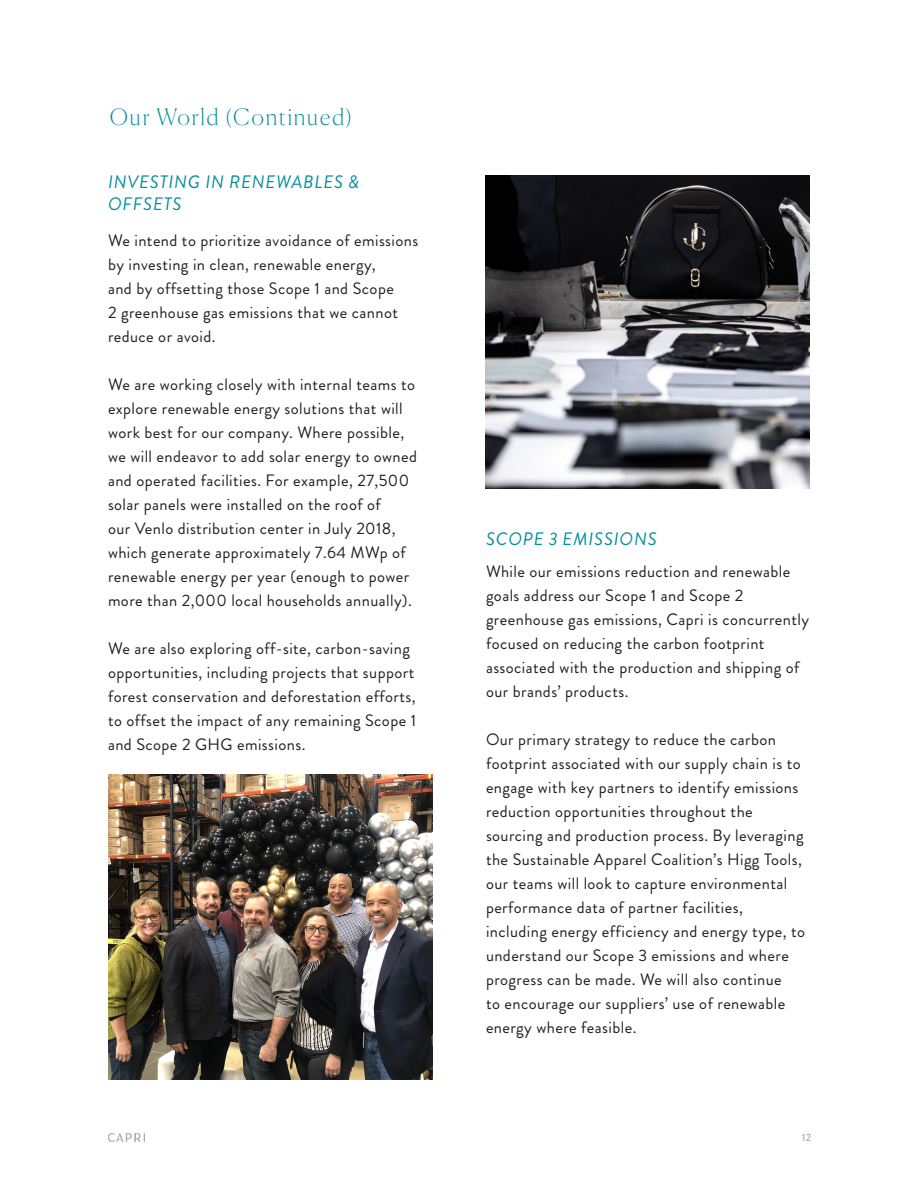
<style>
.page{position:relative;width:918px;height:1188px;background:#fff}
.page>*{position:absolute;margin:0;border:0;box-sizing:border-box;transform-origin:0 0}
.t1{font:100 22.5px "Canela";letter-spacing:.075em;color:#048d9c}
.t2{font:italic 18px/21.6px "Brandon Grotesque";letter-spacing:.045em;color:#048d9c}
.t3{font:16.5px/24px "Brandon Grotesque";letter-spacing:.025em;color:#231f20}
.t4{font:500 10.5px "Brandon Grotesque";color:#a8a9ad}
</style>
<div class="page">
<img style="left:108px;top:1134px;width:36px;height:8px">
<img style="left:108px;top:775px;width:324px;height:305px">
<img style="left:486px;top:176px;width:324px;height:313px">
<h1 class="t1" style="left:110px;top:99px;width:244px">Our World (Continued)</h1>
<p class="t2" style="left:108px;top:171px;width:253px">INVESTING IN RENEWABLES &amp;<br>OFFSETS</p>
<p class="t3" style="left:108px;top:228px;width:312px">We intend to prioritize avoidance of emissions by investing in clean, renewable energy,<br>and by offsetting those Scope 1 and Scope<br>2 greenhouse gas emissions that we cannot reduce or avoid.</p>
<p class="t3" style="left:108px;top:372px;width:311px">We are working closely with internal teams to explore renewable energy solutions that will work best for our company. Where possible, we will endeavor to add solar energy to owned and operated facilities. For example, 27,500 solar panels were installed on the roof of<br>our Venlo distribution center in July 2018, which generate approximately 7.64 MWp of renewable energy per year (enough to power more than 2,000 local households annually).</p>
<p class="t3" style="left:108px;top:636px;width:310px">We are also exploring off-site, carbon-saving opportunities, including projects that support forest conservation and deforestation efforts, to offset the impact of any remaining Scope 1 and Scope 2 GHG emissions.</p>
<p class="t2" style="left:486px;top:529px;width:172px">SCOPE 3 EMISSIONS</p>
<p class="t3" style="left:486px;top:559px;width:325px">While our emissions reduction and renewable goals address our Scope 1 and Scope 2 greenhouse gas emissions, Capri is concurrently focused on reducing the carbon footprint associated with the production and shipping of our brands’ products.</p>
<p class="t3" style="left:486px;top:727px;width:321px">Our primary strategy to reduce the carbon footprint associated with our supply chain is to engage with key partners to identify emissions reduction opportunities throughout the sourcing and production process. By leveraging the Sustainable Apparel Coalition’s Higg Tools, our teams will look to capture environmental performance data of partner facilities, including energy efficiency and energy type, to understand our Scope 3 emissions and where progress can be made. We will also continue<br>to encourage our suppliers’ use of renewable energy where feasible.</p>
<p class="t4" style="left:802px;top:1131px;width:11px">12</p>
</div>
